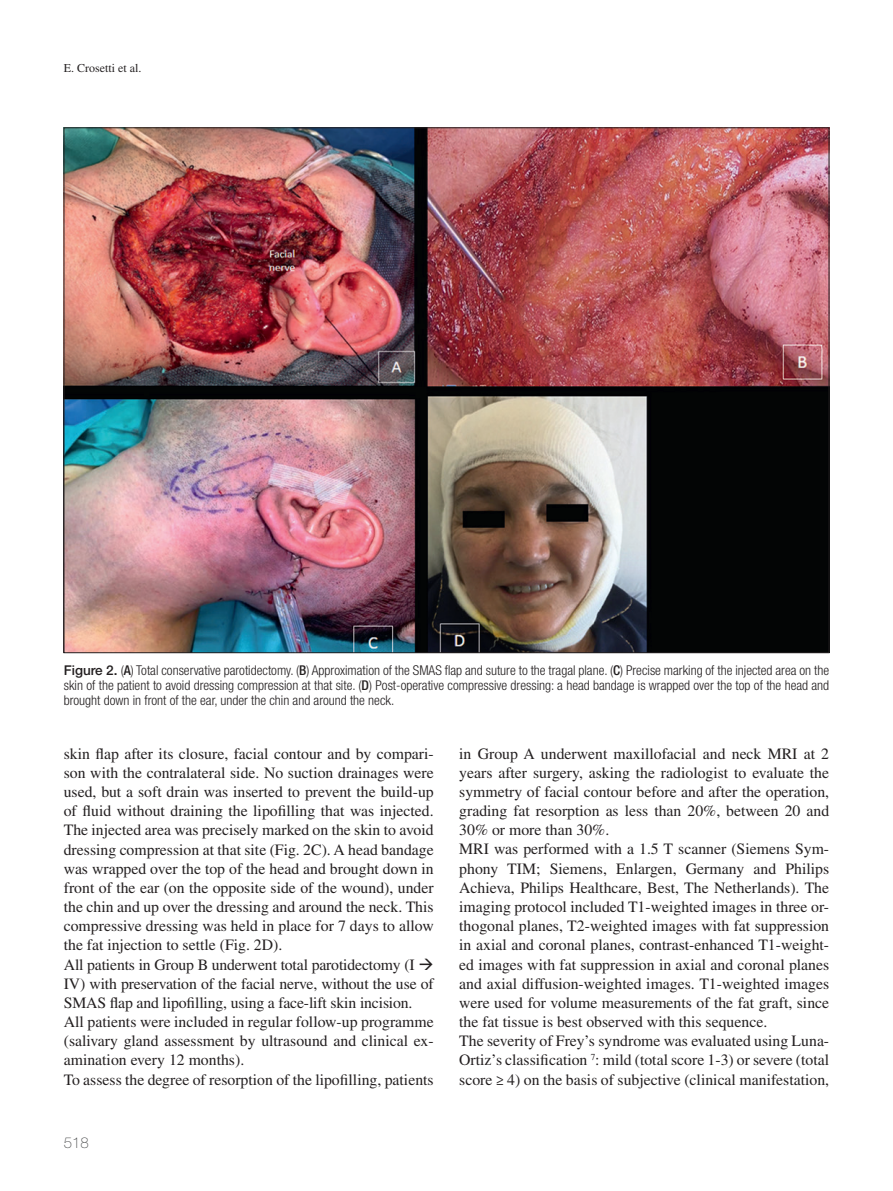
<style>
.page{position:relative;width:893px;height:1191px;background:#fff}
.page>*{position:absolute;margin:0;border:0;box-sizing:border-box;transform-origin:0 0}
.t1{font:15.75px/19.2px "Times LT Std";color:#231f20}
.t2{font:100 15px "Helvetica Neue LT Std";color:#4b4c4d}
.t3{font:300 condensed 13.5px/15px "Helvetica Neue LT Std";color:#231f20;text-align:justify}
.t4{font:12px "Times LT Std";color:#231f20}
.s1{font-weight:500;font-stretch:normal}
.s2{font-weight:500}
</style>
<div class="page">
<img style="left:66px;top:130px;width:761px;height:521px">
<p class="t4" style="left:64px;top:61px;width:79px">E. Crosetti et al.</p>
<p class="t3" style="left:64px;top:663px;width:767px"><span class="s1">Figure 2.</span> (<span class="s2">A</span>) Total conservative parotidectomy. (<span class="s2">B</span>) Approximation of the SMAS flap and suture to the tragal plane. (<span class="s2">C</span>) Precise marking of the injected area on the skin of the patient to avoid dressing compression at that site. (<span class="s2">D</span>) Post-operative compressive dressing: a head bandage is wrapped over the top of the head and brought down in front of the ear, under the chin and around the neck.</p>
<p class="t1" style="left:64px;top:743px;width:371px">skin flap after its closure, facial contour and by compari&shy;son with the contralateral side. No suction drainages were used, but a soft drain was inserted to prevent the build-up of fluid without draining the lipofilling that was injected.<br>The injected area was precisely marked on the skin to avoid dressing compression at that site (Fig. 2C). A head bandage was wrapped over the top of the head and brought down in front of the ear (on the opposite side of the wound), under the chin and up over the dressing and around the neck. This compressive dressing was held in place for 7 days to allow the fat injection to settle (Fig. 2D).<br>All patients in Group B underwent total parotidectomy (I → IV) with preservation of the facial nerve, without the use of SMAS flap and lipofilling, using a face-lift skin incision.<br>All patients were included in regular follow-up programme (salivary gland assessment by ultrasound and clinical ex&shy;amination every 12 months).<br>To assess the degree of resorption of the lipofilling, patients</p>
<p class="t1" style="left:459px;top:743px;width:371px">in Group A underwent maxillofacial and neck MRI at 2 years after surgery, asking the radiologist to evaluate the symmetry of facial contour before and after the operation, grading fat resorption as less than 20%, between 20 and 30% or more than 30%.<br>MRI was performed with a 1.5 T scanner (Siemens Sym&shy;phony TIM; Siemens, Enlargen, Germany and Philips Achieva, Philips Healthcare, Best, The Netherlands). The imaging protocol included T1-weighted images in three or&shy;thogonal planes, T2-weighted images with fat suppression in axial and coronal planes, contrast-enhanced T1-weight&shy;ed images with fat suppression in axial and coronal planes and axial diffusion-weighted images. T1-weighted images were used for volume measurements of the fat graft, since the fat tissue is best observed with this sequence.<br>The severity of Frey’s syndrome was evaluated using Luna-Ortiz’s classification <sup>7</sup>: mild (total score 1-3) or severe (total score ≥ 4) on the basis of subjective (clinical manifestation,</p>
<p class="t2" style="left:64px;top:1134px;width:27px">518</p>
</div>
